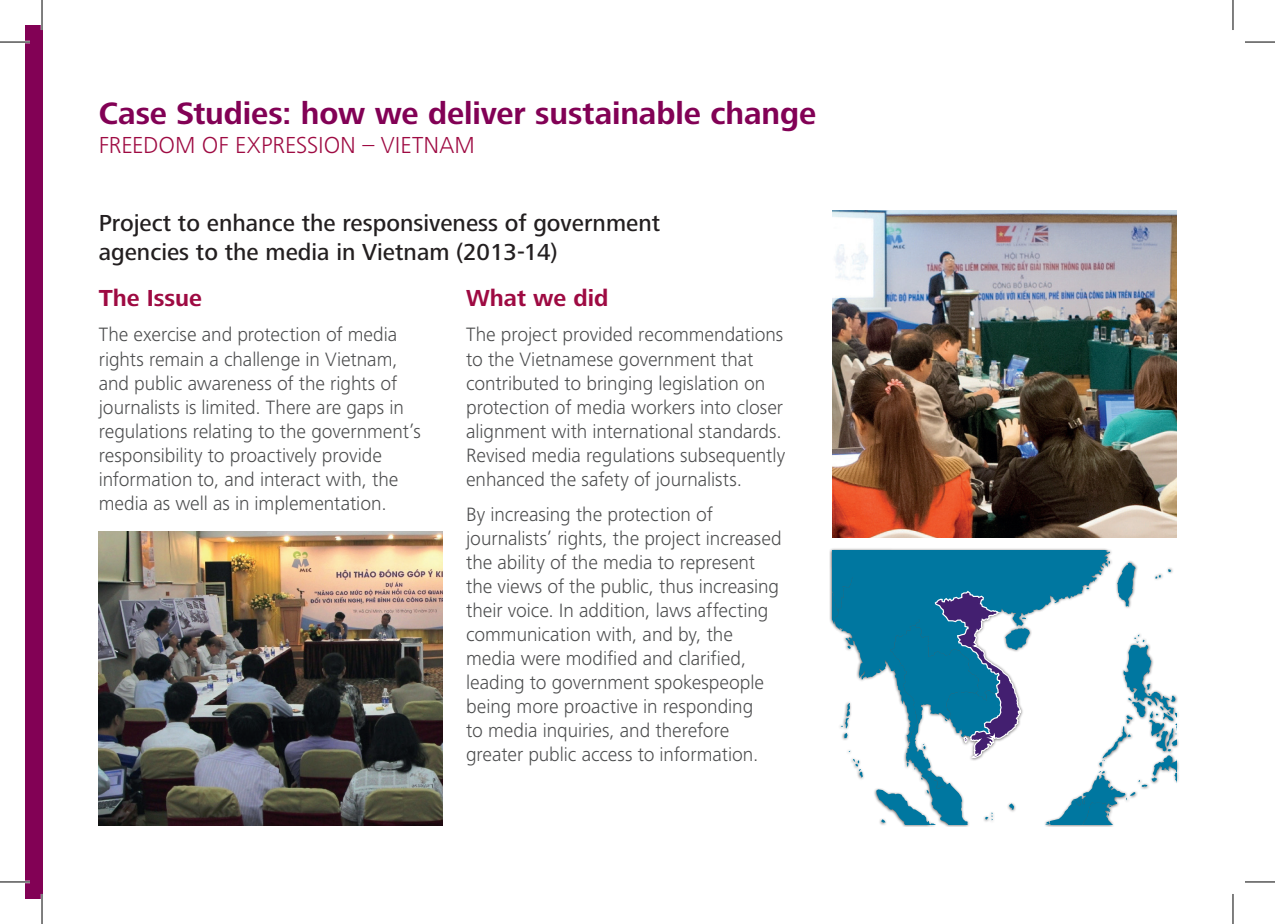
<style>
.page{position:relative;width:1275px;height:924px;background:#fff}
.page>*{position:absolute;margin:0;border:0;box-sizing:border-box;transform-origin:0 0}
.t1{font:700 32px "Frutiger Next LT";letter-spacing:-.005em;color:#820155}
.t2{font:500 24px/28.8px "Frutiger Next LT";color:#231f20}
.t3{font:300 24px "Frutiger Next LT";color:#9e0a42}
.t4{font:700 24px "Frutiger Next LT";color:#9e0a42}
.t5{font:300 20px/24px "Frutiger Next LT";letter-spacing:-.005em;color:#4b4c4d}
</style>
<div class="page">
<div style="left:25px;top:25px;width:17px;height:873px;background:#820155"></div>
<img style="left:99px;top:531px;width:343px;height:293px">
<div style="left:829px;top:547px;width:350px;height:279px;background:#231f20;opacity:.75"></div>
<svg style="left:832px;top:550px;width:344px;height:274px"></svg>
<img style="left:832px;top:211px;width:344px;height:326px">
<hr style="left:0;top:41px;width:30px;height:2px;background:#fff">
<hr style="left:0;top:880px;width:30px;height:2px;background:#fff">
<hr style="left:41px;top:0;width:2px;height:30px;background:#fff">
<hr style="left:41px;top:893px;width:2px;height:30px;background:#fff">
<hr style="left:0;top:42px;width:30px;height:1px;background:#000">
<hr style="left:1245px;top:42px;width:30px;height:1px;background:#000">
<hr style="left:0;top:881px;width:30px;height:1px;background:#000">
<hr style="left:1245px;top:881px;width:30px;height:1px;background:#000">
<hr style="left:42px;top:0;width:1px;height:30px;background:#000">
<hr style="left:42px;top:893px;width:1px;height:30px;background:#000">
<hr style="left:1232px;top:0;width:1px;height:30px;background:#000">
<hr style="left:1232px;top:893px;width:1px;height:30px;background:#000">
<h1 class="t1" style="left:99px;top:96px;width:719px">Case Studies: how we deliver sustainable change</h1>
<p class="t3" style="left:99px;top:132px;width:377px">FREEDOM OF EXPRESSION – VIETNAM</p>
<p class="t2" style="left:99px;top:209px;width:563px">Project to enhance the responsiveness of government agencies to the media in Vietnam (2013-14)</p>
<p class="t4" style="left:99px;top:284px;width:105px">The Issue</p>
<p class="t5" style="left:99px;top:323px;width:324px">The exercise and protection of media rights remain a challenge in Vietnam, and public awareness of the rights of journalists is limited. There are gaps in regulations relating to the government’s responsibility to proactively provide information to, and interact with, the media as well as in implementation.</p>
<p class="t4" style="left:466px;top:284px;width:144px">What we did</p>
<p class="t5" style="left:466px;top:323px;width:320px">The project provided recommendations to the Vietnamese government that contributed to bringing legislation on protection of media workers into closer alignment with international standards.<br>Revised media regulations subsequently enhanced the safety of journalists.</p>
<p class="t5" style="left:466px;top:502px;width:317px">By increasing the protection of journalists’ rights, the project increased the ability of the media to represent the views of the public, thus increasing their voice. In addition, laws affecting communication with, and by, the media were modified and clarified, leading to government spokespeople being more proactive in responding<br>to media inquiries, and therefore greater public access to information.</p>
</div>
